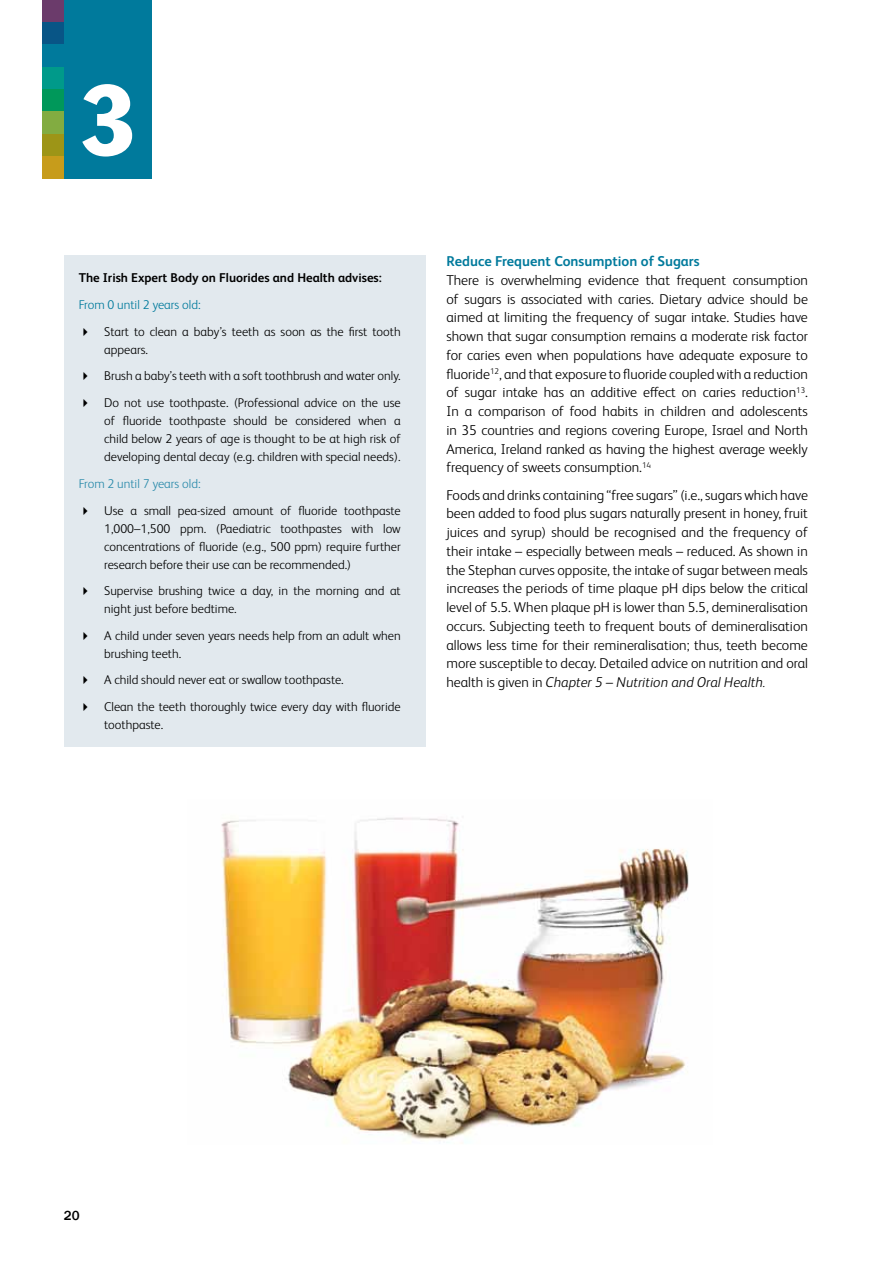
<style>
.page{position:relative;width:893px;height:1263px;background:#fff}
.page>*{position:absolute;margin:0;border:0;box-sizing:border-box;transform-origin:0 0}
.t1{font:condensed 99px "Franklin Gothic";color:#fff}
.t2{font:300 14.25px/18.8px "FS Albert Pro";color:#000;text-align:justify}
.t3{font:700 14.25px "FS Albert Pro";color:#007a9c}
.t4{font:500 13.5px "Franklin Gothic";color:#000}
.t5{font:300 12.75px/18px "FS Albert Pro";color:#000}
.t6{font:700 12.75px "FS Albert Pro";color:#000}
.t7{font:300 12.75px "FS Albert Pro";color:#007a9c}
.t8{font:300 12.75px "FS Albert Pro";color:#2b8bab}
.s1{font-style:italic}
</style>
<div class="page">
<div style="left:43px;top:0;width:21px;height:22px;background:#6b3b6b"></div>
<div style="left:64px;top:0;width:88px;height:179px;background:#007a9c"></div>
<div style="left:43px;top:22px;width:21px;height:23px;background:#085586"></div>
<div style="left:43px;top:45px;width:21px;height:22px;background:#007a9c"></div>
<div style="left:43px;top:67px;width:21px;height:22px;background:#009a8a"></div>
<div style="left:43px;top:89px;width:21px;height:23px;background:#00985a"></div>
<div style="left:43px;top:112px;width:21px;height:22px;background:#82ac41"></div>
<div style="left:43px;top:134px;width:21px;height:22px;background:#9d9517"></div>
<div style="left:43px;top:156px;width:21px;height:23px;background:#c79c1b"></div>
<div style="left:64px;top:255px;width:361px;height:491px;background:#e2e9ee"></div>
<img style="left:221px;top:817px;width:468px;height:326px">
<h1 class="t1" style="left:81px;top:60px;width:55px">3</h1>
<p class="t6" style="left:79px;top:269px;width:305px">The Irish Expert Body on Fluorides and Health advises:</p>
<p class="t7" style="left:79px;top:296px;width:124px">From 0 until 2 years old:</p>
<p class="t5" style="left:104px;top:322px;width:298px;text-indent:-26px">✔ Start to clean a baby’s teeth as soon as the first tooth appears.</p>
<p class="t5" style="left:79px;top:366px;width:324px">✔ Brush a baby’s teeth with a soft toothbrush and water only.</p>
<p class="t5" style="left:104px;top:393px;width:298px;text-align:justify;text-indent:-26px">✔ Do not use toothpaste. (Professional advice on the use of fluoride toothpaste should be considered when a child below 2 years of age is thought to be at high risk of developing dental decay (e.g. children with special needs).</p>
<p class="t8" style="left:79px;top:475px;width:124px">From 2 until 7 years old:</p>
<p class="t5" style="left:104px;top:500px;width:298px;text-align:justify;text-indent:-26px">✔ Use a small pea-sized amount of fluoride toothpaste 1,000–1,500 ppm. (Paediatric toothpastes with low concentrations of fluoride (e.g., 500 ppm) require further research before their use can be recommended.)</p>
<p class="t5" style="left:104px;top:581px;width:298px;text-indent:-26px">✔ Supervise brushing twice a day, in the morning and at night just before bedtime.</p>
<p class="t5" style="left:104px;top:625px;width:298px;text-indent:-26px">✔ A child under seven years needs help from an adult when brushing teeth.</p>
<p class="t5" style="left:79px;top:670px;width:267px">✔ A child should never eat or swallow toothpaste.</p>
<p class="t5" style="left:104px;top:696px;width:298px;text-indent:-26px">✔ Clean the teeth thoroughly twice every day with fluoride toothpaste.</p>
<p class="t3" style="left:446px;top:251px;width:255px">Reduce Frequent Consumption of Sugars</p>
<p class="t2" style="left:446px;top:270px;width:363px">There is overwhelming evidence that frequent consumption of sugars is associated with caries. Dietary advice should be aimed at limiting the frequency of sugar intake. Studies have shown that sugar consumption remains a moderate risk factor for caries even when populations have adequate exposure to fluoride<sup>12</sup>, and that exposure to fluoride coupled with a reduction of sugar intake has an additive effect on caries reduction<sup>13</sup>.<br>In a comparison of food habits in children and adolescents in 35 countries and regions covering Europe, Israel and North America, Ireland ranked as having the highest average weekly frequency of sweets consumption.<sup>14</sup></p>
<p class="t2" style="left:446px;top:484px;width:363px">Foods and drinks containing “free sugars” (i.e., sugars which have been added to food plus sugars naturally present in honey, fruit juices and syrup) should be recognised and the frequency of their intake – especially between meals – reduced. As shown in the Stephan curves opposite, the intake of sugar between meals increases the periods of time plaque pH dips below the critical level of 5.5. When plaque pH is lower than 5.5, demineralisation occurs. Subjecting teeth to frequent bouts of demineralisation allows less time for their remineralisation; thus, teeth become more susceptible to decay. Detailed advice on nutrition and oral health is given in <span class="s1">Chapter 5 – Nutrition and Oral Health.</span></p>
<p class="t4" style="left:64px;top:1207px;width:17px">20</p>
</div>
